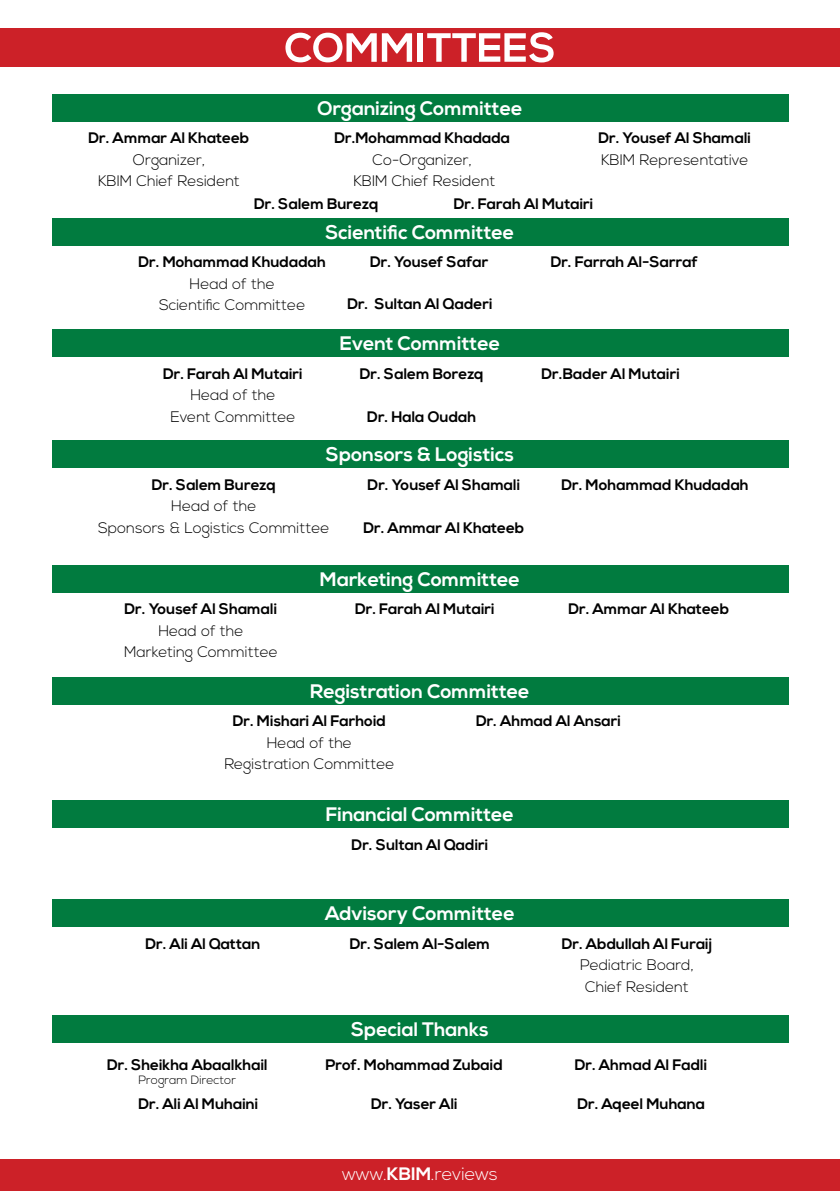
<style>
.page{position:relative;width:840px;height:1191px;background:#fff}
.page>*{position:absolute;margin:0;border:0;box-sizing:border-box;transform-origin:0 0}
.t1{font:700 19.6px "Nexa";color:#fff}
.t2{font:300 18px "Nexa";color:#fff}
.t3{font:700 15.2px "Nexa";color:#000100}
.t4{font:300 15.2px/21.6px "Nexa";color:#000100;text-align:center}
.t5{font:700 15.2px "Nexa";color:#000}
.t6{font:300 12px "Nexa";color:#000}
.s1{font-weight:700}
</style>
<div class="page">
<div style="left:0;top:28px;width:839px;height:39px;background:#cc2128"></div>
<svg style="left:285px;top:33px;width:127px;height:29px"></svg>
<div style="left:417px;top:33px;width:5px;height:29px;background:#fff"></div>
<svg style="left:427px;top:32px;width:126px;height:30px"></svg>
<div style="left:52px;top:94px;width:735px;height:27px;background:#017b3f"></div>
<div style="left:52px;top:218px;width:735px;height:27px;background:#017b3f"></div>
<div style="left:52px;top:329px;width:735px;height:28px;background:#017b3f"></div>
<div style="left:52px;top:677px;width:735px;height:27px;background:#017b3f"></div>
<div style="left:52px;top:565px;width:735px;height:27px;background:#017b3f"></div>
<div style="left:52px;top:440px;width:735px;height:28px;background:#017b3f"></div>
<div style="left:52px;top:899px;width:735px;height:28px;background:#017b3f"></div>
<div style="left:52px;top:1015px;width:735px;height:28px;background:#017b3f"></div>
<div style="left:52px;top:800px;width:735px;height:28px;background:#017b3f"></div>
<div style="left:0;top:1159px;width:839px;height:32px;background:#cc2128"></div>
<p class="t3" style="left:88px;top:129px;width:162px">Dr. Ammar Al Khateeb</p>
<p class="t4" style="left:98px;top:149px;width:143px">Organizer,<br>KBIM Chief Resident</p>
<p class="t1" style="left:317px;top:96px;width:206px">Organizing Committee</p>
<p class="t3" style="left:334px;top:129px;width:177px">Dr.Mohammad Khadada</p>
<p class="t4" style="left:353px;top:149px;width:143px">Co-Organizer,<br>KBIM Chief Resident</p>
<p class="t3" style="left:598px;top:129px;width:154px">Dr. Yousef Al Shamali</p>
<p class="t4" style="left:600px;top:149px;width:149px">KBIM Representative</p>
<p class="t3" style="left:254px;top:195px;width:126px">Dr. Salem Burezq</p>
<p class="t3" style="left:453px;top:195px;width:141px">Dr. Farah Al Mutairi</p>
<p class="t1" style="left:325px;top:220px;width:190px">Scientific Committee</p>
<p class="t3" style="left:138px;top:253px;width:189px">Dr. Mohammad Khudadah</p>
<p class="t4" style="left:159px;top:273px;width:148px">Head of the<br>Scientific Committee</p>
<p class="t3" style="left:163px;top:365px;width:141px">Dr. Farah Al Mutairi</p>
<p class="t4" style="left:170px;top:385px;width:127px">Head of the<br>Event Committee</p>
<p class="t3" style="left:370px;top:253px;width:120px">Dr. Yousef Safar</p>
<p class="t3" style="left:550px;top:253px;width:149px">Dr. Farrah Al-Sarraf</p>
<p class="t3" style="left:347px;top:295px;width:147px">Dr. Sultan Al Qaderi</p>
<p class="t1" style="left:339px;top:332px;width:162px">Event Committee</p>
<p class="t3" style="left:359px;top:365px;width:125px">Dr. Salem Borezq</p>
<p class="t3" style="left:367px;top:408px;width:110px">Dr. Hala Oudah</p>
<p class="t3" style="left:541px;top:365px;width:140px">Dr.Bader Al Mutairi</p>
<p class="t1" style="left:326px;top:443px;width:189px">Sponsors &amp; Logistics</p>
<p class="t3" style="left:152px;top:476px;width:126px">Dr. Salem Burezq</p>
<p class="t4" style="left:98px;top:496px;width:233px">Head of the<br>Sponsors &amp; Logistics Committee</p>
<p class="t3" style="left:367px;top:476px;width:154px">Dr. Yousef Al Shamali</p>
<p class="t3" style="left:561px;top:476px;width:189px">Dr. Mohammad Khudadah</p>
<p class="t3" style="left:363px;top:519px;width:162px">Dr. Ammar Al Khateeb</p>
<p class="t3" style="left:124px;top:600px;width:154px">Dr. Yousef Al Shamali</p>
<p class="t4" style="left:124px;top:620px;width:155px">Head of the<br>Marketing Committee</p>
<p class="t1" style="left:320px;top:567px;width:201px">Marketing Committee</p>
<p class="t3" style="left:355px;top:600px;width:141px">Dr. Farah Al Mutairi</p>
<p class="t3" style="left:568px;top:600px;width:162px">Dr. Ammar Al Khateeb</p>
<p class="t1" style="left:310px;top:680px;width:221px">Registration Committee</p>
<p class="t3" style="left:233px;top:712px;width:154px">Dr. Mishari Al Farhoid</p>
<p class="t4" style="left:224px;top:732px;width:171px">Head of the<br>Registration Committee</p>
<p class="t3" style="left:475px;top:712px;width:146px">Dr. Ahmad Al Ansari</p>
<p class="t1" style="left:326px;top:803px;width:189px">Financial Committee</p>
<p class="t3" style="left:351px;top:835px;width:138px">Dr. Sultan Al Qadiri</p>
<p class="t1" style="left:325px;top:902px;width:191px">Advisory Committee</p>
<p class="t3" style="left:145px;top:934px;width:116px">Dr. Ali Al Qattan</p>
<p class="t3" style="left:349px;top:934px;width:142px">Dr. Salem Al-Salem</p>
<p class="t3" style="left:561px;top:934px;width:152px">Dr. Abdullah Al Furaij</p>
<p class="t4" style="left:580px;top:954px;width:115px">Pediatric Board,<br>Chief Resident</p>
<p class="t5" style="left:107px;top:1056px;width:162px">Dr. Sheikha Abaalkhail</p>
<p class="t6" style="left:138px;top:1073px;width:99px">Program Director</p>
<p class="t1" style="left:351px;top:1018px;width:139px">Special Thanks</p>
<p class="t5" style="left:325px;top:1055px;width:178px">Prof. Mohammad Zubaid</p>
<p class="t5" style="left:574px;top:1055px;width:134px">Dr. Ahmad Al Fadli</p>
<p class="t5" style="left:138px;top:1095px;width:121px">Dr. Ali Al Muhaini</p>
<p class="t5" style="left:371px;top:1095px;width:88px">Dr. Yaser Ali</p>
<p class="t5" style="left:577px;top:1095px;width:129px">Dr. Aqeel Muhana</p>
<p class="t2" style="left:342px;top:1163px;width:157px">www.<span class="s1">KBIM</span>.reviews</p>
</div>
